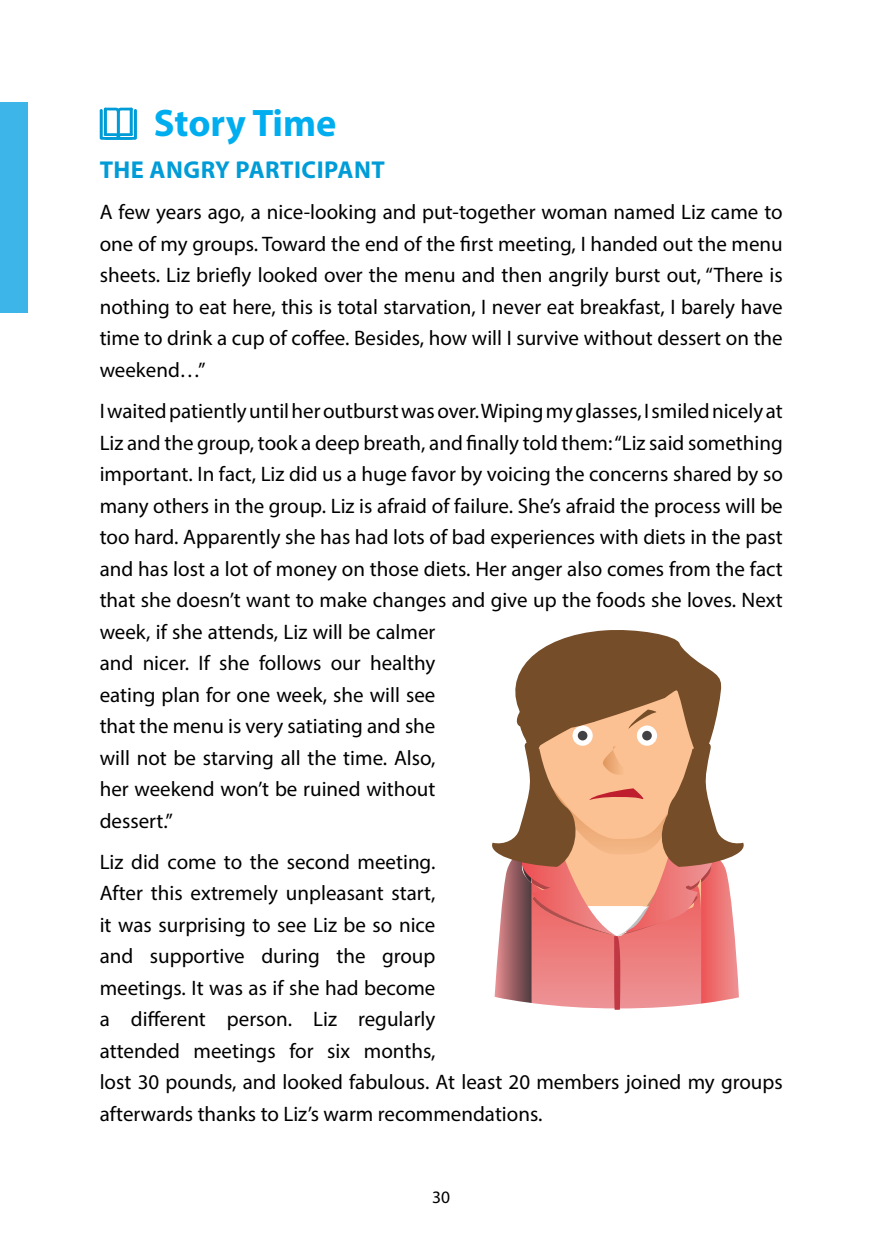
<style>
.page{position:relative;width:882px;height:1260px;background:#fff}
.page>*{position:absolute;margin:0;border:0;box-sizing:border-box;transform-origin:0 0}
.t1{font:700 38.5px "Myriad Pro";color:#00aeef}
.t2{font:700 24.5px "Myriad Pro";letter-spacing:.02em;color:#009cd7}
.t3{font:21px/31.5px "Myriad Pro";color:#000}
.t4{font:17.5px "Myriad Pro";color:#000}
</style>
<div class="page">
<div style="left:0;top:102px;width:28px;height:211px;background:#3db5e8"></div>
<svg style="left:100px;top:108px;width:37px;height:32px"></svg>
<svg style="left:492px;top:630px;width:252px;height:380px"></svg>
<h1 class="t1" style="left:154px;top:98px;width:184px">Story Time</h1>
<p class="t2" style="left:100px;top:153px;width:287px">THE ANGRY PARTICIPANT</p>
<p class="t3" style="left:100px;top:196px;width:685px;text-align:justify">A few years ago, a nice-looking and put-together woman named Liz came to one of my groups. Toward the end of the first meeting, I handed out the menu sheets. Liz briefly looked over the menu and then angrily burst out, “There is nothing to eat here, this is total starvation, I never eat breakfast, I barely have time to drink a cup of coffee. Besides, how will I survive without dessert on the weekend…”</p>
<p class="t3" style="left:100px;top:395px;width:685px">I waited patiently until her outburst was over. Wiping my glasses, I smiled nicely at Liz and the group, took a deep breath, and finally told them: “Liz said something important. In fact, Liz did us a huge favor by voicing the concerns shared by so many others in the group. Liz is afraid of failure. She’s afraid the process will be too hard. Apparently she has had lots of bad experiences with diets in the past and has lost a lot of money on those diets. Her anger also comes from the fact that she doesn’t want to make changes and give up the foods she loves. Next week, if she attends, Liz will be calmer<br>and nicer. If she follows our healthy<br>eating plan for one week, she will see<br>that the menu is very satiating and she<br>will not be starving all the time. Also,<br>her weekend won’t be ruined without<br>dessert.”</p>
<p class="t3" style="left:100px;top:846px;width:685px">Liz did come to the second meeting.<br>After this extremely unpleasant start,<br>it was surprising to see Liz be so nice<br>and supportive during the group<br>meetings. It was as if she had become<br>a different person. Liz regularly<br>attended meetings for six months,<br>lost 30 pounds, and looked fabulous. At least 20 members joined my groups afterwards thanks to Liz’s warm recommendations.</p>
<p class="t4" style="left:432px;top:1186px;width:19px">30</p>
</div>
